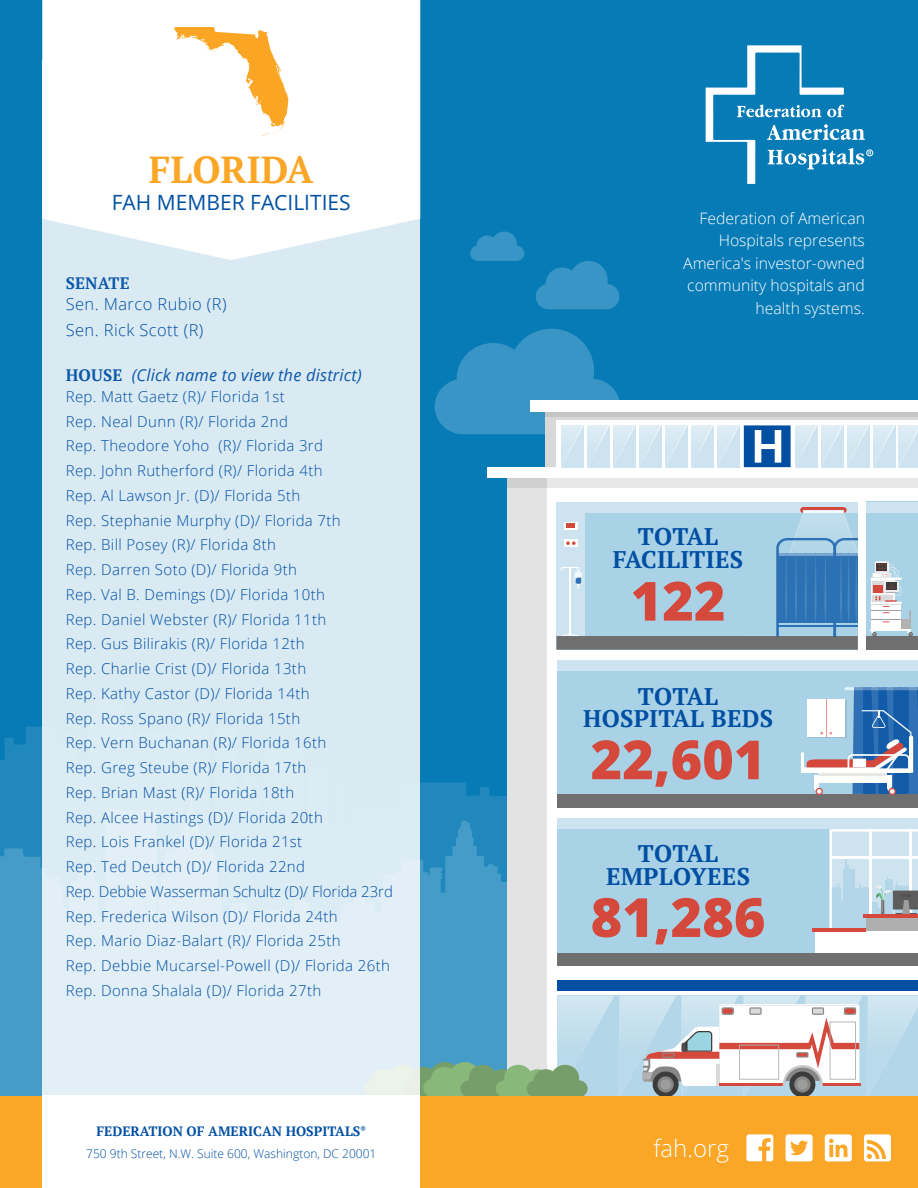
<style>
.page{position:relative;width:918px;height:1188px;background:#077bb6}
.page>*{position:absolute;margin:0;border:0;box-sizing:border-box;transform-origin:0 0}
.t1{font:800 54px "Open Sans";color:#d4493c}
.t2{font:700 37.5px "PT Serif";color:#faa626}
.t3{font:700 24px/22.5px "PT Serif";letter-spacing:.01em;color:#004fa3;text-align:center}
.t4{font:300 24px "Open Sans";color:#fff}
.t5{font:21px "Open Sans";color:#004fa3}
.t6{font:300 16.5px/26.5px "Open Sans";letter-spacing:.025em;color:#004fa3}
.t7{font:italic 16.5px "Open Sans";letter-spacing:.01em;color:#0d58a8}
.t8{font:700 16.5px "PT Serif";letter-spacing:.01em;color:#0d58a8}
.t9{font:300 15.75px/22.5px "Open Sans";color:#fff;text-align:right}
.t10{font:300 15px/24.8px "Open Sans";letter-spacing:.025em;color:#004fa3}
.t11{font:700 13.5px "PT Serif";color:#004fa3}
.t12{font:300 12px "Open Sans";color:#004fa3}
.s1{font-family:"PT Serif";font-weight:700;font-style:normal}
</style>
<div class="page">
<svg style="left:536px;top:261px;width:83px;height:48px"></svg>
<svg style="left:470px;top:232px;width:54px;height:29px"></svg>
<svg style="left:0;top:726px;width:507px;height:370px;fill:#459cc8"></svg>
<div style="left:507px;top:470px;width:411px;height:627px;background:#fff"></div>
<div style="left:508px;top:477px;width:39px;height:602px;background:#e4e3e3"></div>
<div style="left:488px;top:468px;width:430px;height:10px;background:#fff"></div>
<div style="left:557px;top:502px;width:301px;height:148px;background:#a9d2e6"></div>
<div style="left:557px;top:952px;width:361px;height:14px;background:#706f6f"></div>
<div style="left:557px;top:502px;width:301px;height:11px;background:#cde4f0"></div>
<div style="left:557px;top:818px;width:361px;height:134px;background:#a9d2e6"></div>
<div style="left:557px;top:636px;width:301px;height:14px;background:#706f6f"></div>
<div style="left:867px;top:502px;width:51px;height:136px;background:#a9d2e6"></div>
<div style="left:557px;top:660px;width:361px;height:136px;background:#a9d2e6"></div>
<div style="left:557px;top:795px;width:361px;height:13px;background:#706f6f"></div>
<div style="left:867px;top:636px;width:51px;height:14px;background:#706f6f"></div>
<div style="left:557px;top:660px;width:361px;height:11px;background:#cde4f0"></div>
<div style="left:867px;top:502px;width:51px;height:11px;background:#cde4f0"></div>
<div style="left:557px;top:504px;width:28px;height:132px;background:#cde4f0"></div>
<svg style="left:564px;top:522px;width:14px;height:7px"></svg>
<div style="left:564px;top:539px;width:14px;height:8px;background:#fffffc"></div>
<svg style="left:567px;top:523px;width:8px;height:5px"></svg>
<svg style="left:566px;top:541px;width:10px;height:4px"></svg>
<hr style="left:871px;top:602px;width:31px;height:2px;background:#fff">
<hr style="left:871px;top:629px;width:40px;height:2px;background:#fff">
<hr style="left:871px;top:578px;width:31px;height:2px;background:#fff">
<div style="left:901px;top:620px;width:9px;height:9px;background:#b2b2b2"></div>
<svg style="left:908px;top:610px;width:5px;height:26px"></svg>
<svg style="left:829px;top:829px;width:89px;height:99px"></svg>
<div style="left:866px;top:916px;width:52px;height:36px;background:#afafaf"></div>
<hr style="left:863px;top:914px;width:55px;height:3px;background:#d5493d">
<div style="left:815px;top:931px;width:103px;height:21px;background:#fff"></div>
<hr style="left:812px;top:928px;width:54px;height:3px;background:#d5493d">
<svg style="left:801px;top:687px;width:117px;height:107px"></svg>
<svg style="left:507px;top:478px;width:411px;height:9px;background:#e5e5e5"></svg>
<div style="left:557px;top:818px;width:361px;height:11px;background:#cde4f0"></div>
<div style="left:557px;top:980px;width:361px;height:11px;background:#004fa2"></div>
<hr style="left:570px;top:567px;width:1px;height:67px;background:#fff">
<svg style="left:562px;top:630px;width:16px;height:6px"></svg>
<svg style="left:560px;top:567px;width:22px;height:22px"></svg>
<svg style="left:776px;top:507px;width:125px;height:129px"></svg>
<div style="left:557px;top:996px;width:361px;height:101px;background:#b3d7e9"></div>
<svg style="left:868px;top:996px;width:50px;height:100px"></svg>
<svg style="left:620px;top:996px;width:242px;height:100px"></svg>
<svg style="left:420px;top:996px;width:194px;height:100px"></svg>
<svg style="left:435px;top:329px;width:483px;height:140px"></svg>
<div style="left:0;top:1096px;width:918px;height:92px;background:#faa626"></div>
<div style="left:42px;top:61px;width:378px;height:1127px;background:#d9eaf3"></div>
<svg style="left:42px;top:0;width:378px;height:260px;background:#fafcfd"></svg>
<svg style="left:174px;top:27px;width:114px;height:109px;background:#fde6c2"></svg>
<div style="left:866px;top:150px;width:7px;height:6px;border:1px solid #fff;border-radius:50%"></div>
<svg style="left:706px;top:45px;width:165px;height:139px"></svg>
<svg style="left:864px;top:1134px;width:27px;height:27px"></svg>
<svg style="left:746px;top:1134px;width:27px;height:27px"></svg>
<svg style="left:825px;top:1134px;width:27px;height:27px"></svg>
<svg style="left:786px;top:1134px;width:27px;height:27px"></svg>
<div style="left:42px;top:1096px;width:378px;height:92px;background:#fff"></div>
<h2 class="t2" style="left:149px;top:145px;width:166px">FLORIDA</h2>
<h3 class="t5" style="left:112px;top:188px;width:241px">FAH MEMBER FACILITIES</h3>
<p class="t8" style="left:66px;top:273px;width:66px">SENATE</p>
<p class="t6" style="left:66px;top:290px;width:162px">Sen. Marco Rubio (R)<br>Sen. Rick Scott (R)</p>
<p class="t7" style="left:66px;top:364px;width:298px"><span class="s1">HOUSE</span> (Click name to view the district)</p>
<p class="t10" style="left:66px;top:384px;width:329px">Rep. Matt Gaetz (R)/ Florida 1st<br>Rep. Neal Dunn (R)/ Florida 2nd<br>Rep. Theodore Yoho (R)/ Florida 3rd<br>Rep. John Rutherford (R)/ Florida 4th<br>Rep. Al Lawson Jr. (D)/ Florida 5th<br>Rep. Stephanie Murphy (D)/ Florida 7th<br>Rep. Bill Posey (R)/ Florida 8th<br>Rep. Darren Soto (D)/ Florida 9th<br>Rep. Val B. Demings (D)/ Florida 10th<br>Rep. Daniel Webster (R)/ Florida 11th<br>Rep. Gus Bilirakis (R)/ Florida 12th<br>Rep. Charlie Crist (D)/ Florida 13th<br>Rep. Kathy Castor (D)/ Florida 14th<br>Rep. Ross Spano (R)/ Florida 15th<br>Rep. Vern Buchanan (R)/ Florida 16th<br>Rep. Greg Steube (R)/ Florida 17th<br>Rep. Brian Mast (R)/ Florida 18th<br>Rep. Alcee Hastings (D)/ Florida 20th<br>Rep. Lois Frankel (D)/ Florida 21st<br>Rep. Ted Deutch (D)/ Florida 22nd<br>Rep. Debbie Wasserman Schultz (D)/ Florida 23rd Rep. Frederica Wilson (D)/ Florida 24th<br>Rep. Mario Diaz-Balart (R)/ Florida 25th<br>Rep. Debbie Mucarsel-Powell (D)/ Florida 26th Rep. Donna Shalala (D)/ Florida 27th</p>
<p class="t11" style="left:97px;top:1123px;width:271px">FEDERATION OF AMERICAN HOSPITALS<sup>®</sup></p>
<p class="t12" style="left:86px;top:1145px;width:292px">750 9th Street, N.W. Suite 600, Washington, DC 20001</p>
<p class="t9" style="left:683px;top:206px;width:183px">Federation of American<br>Hospitals represents<br>America's investor-owned community hospitals and health systems.</p>
<h3 class="t3" style="left:613px;top:525px;width:132px">TOTAL<br>FACILITIES</h3>
<h1 class="t1" style="left:631px;top:560px;width:96px">122</h1>
<h3 class="t3" style="left:583px;top:685px;width:192px">TOTAL<br>HOSPITAL BEDS</h3>
<h1 class="t1" style="left:591px;top:719px;width:176px">22,601</h1>
<h3 class="t3" style="left:606px;top:842px;width:146px">TOTAL<br>EMPLOYEES</h3>
<h1 class="t1" style="left:591px;top:876px;width:176px">81,286</h1>
<h3 class="t4" style="left:653px;top:1132px;width:77px">fah.org</h3>
</div>
